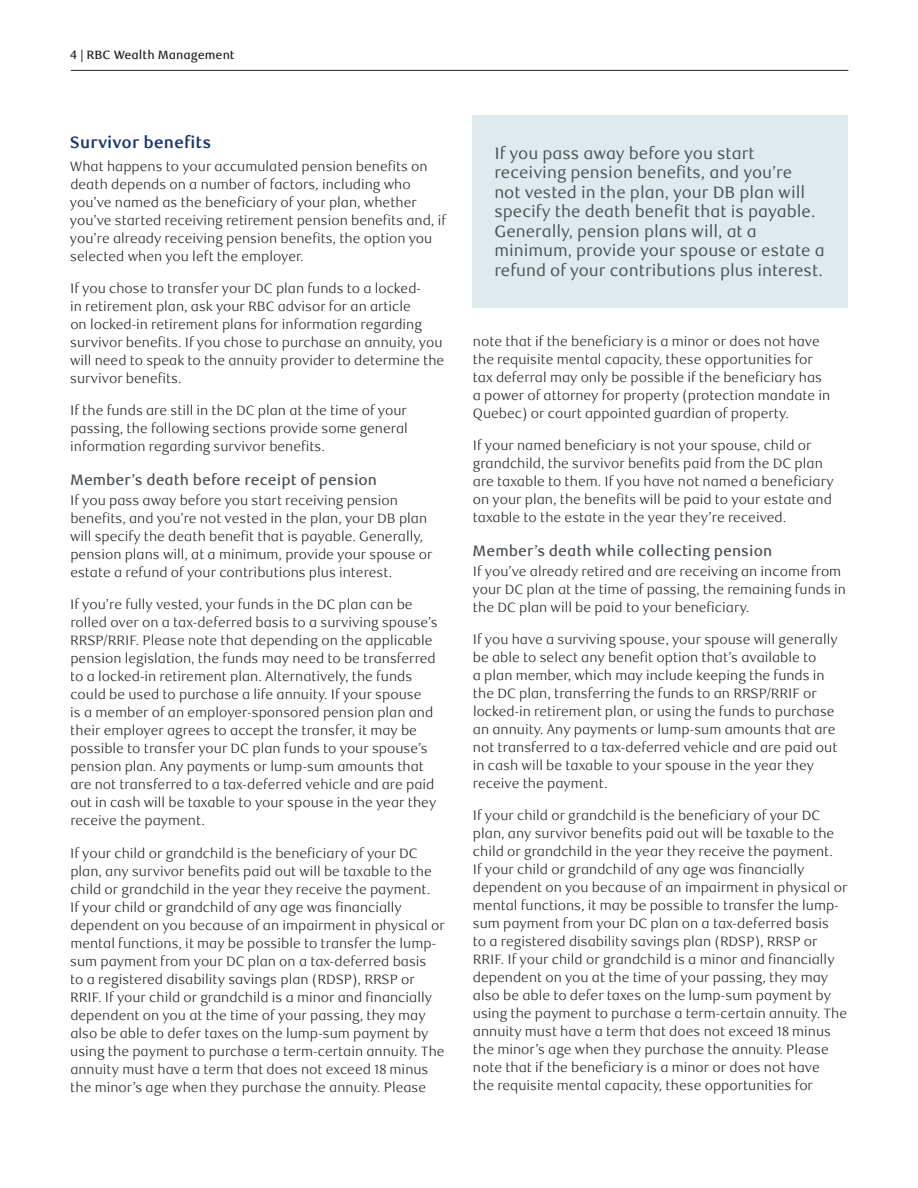
<style>
.page{position:relative;width:918px;height:1188px;background:#fff}
.page>*{position:absolute;margin:0;border:0;box-sizing:border-box;transform-origin:0 0}
.t1{font:16.5px/19.5px "RBC Text";color:#484e54}
.t2{font:700 16.5px "RBC Text";color:#1c366c}
.t3{font:500 15px "RBC Text";color:#484e54}
.t4{font:300 13.5px/18px "RBC Text";color:#231f20}
.t5{font:500 12px "RBC Text";color:#231f20}
</style>
<div class="page">
<hr style="left:71px;top:70px;width:777px;height:1px;background:#231f20">
<div style="left:473px;top:115px;width:375px;height:193px;background:#dfeaef"></div>
<p class="t5" style="left:70px;top:47px;width:166px">4 | RBC Wealth Management</p>
<p class="t2" style="left:70px;top:133px;width:143px">Survivor benefits</p>
<p class="t4" style="left:70px;top:157px;width:378px">What happens to your accumulated pension benefits on death depends on a number of factors, including who you’ve named as the beneficiary of your plan, whether you’ve started receiving retirement pension benefits and, if you’re already receiving pension benefits, the option you selected when you left the employer.</p>
<p class="t4" style="left:70px;top:280px;width:376px">If you chose to transfer your DC plan funds to a locked-<br>in retirement plan, ask your RBC advisor for an article<br>on locked-in retirement plans for information regarding survivor benefits. If you chose to purchase an annuity, you will need to speak to the annuity provider to determine the survivor benefits.</p>
<p class="t4" style="left:70px;top:402px;width:339px;text-align:justify">If the funds are still in the DC plan at the time of your passing, the following sections provide some general information regarding survivor benefits.</p>
<p class="t3" style="left:70px;top:471px;width:308px">Member’s death before receipt of pension</p>
<p class="t4" style="left:70px;top:492px;width:364px">If you pass away before you start receiving pension benefits, and you’re not vested in the plan, your DB plan will specify the death benefit that is payable. Generally, pension plans will, at a minimum, provide your spouse or estate a refund of your contributions plus interest.</p>
<p class="t4" style="left:70px;top:596px;width:369px">If you’re fully vested, your funds in the DC plan can be rolled over on a tax-deferred basis to a surviving spouse’s RRSP/RRIF. Please note that depending on the applicable pension legislation, the funds may need to be transferred to a locked-in retirement plan. Alternatively, the funds could be used to purchase a life annuity. If your spouse<br>is a member of an employer-sponsored pension plan and their employer agrees to accept the transfer, it may be possible to transfer your DC plan funds to your spouse’s pension plan. Any payments or lump-sum amounts that are not transferred to a tax-deferred vehicle and are paid out in cash will be taxable to your spouse in the year they receive the payment.</p>
<p class="t4" style="left:70px;top:844px;width:376px">If your child or grandchild is the beneficiary of your DC plan, any survivor benefits paid out will be taxable to the child or grandchild in the year they receive the payment.<br>If your child or grandchild of any age was financially dependent on you because of an impairment in physical or mental functions, it may be possible to transfer the lump&shy;sum payment from your DC plan on a tax-deferred basis<br>to a registered disability savings plan (RDSP), RRSP or RRIF. If your child or grandchild is a minor and financially dependent on you at the time of your passing, they may also be able to defer taxes on the lump-sum payment by using the payment to purchase a term-certain annuity. The annuity must have a term that does not exceed 18 minus the minor’s age when they purchase the annuity. Please</p>
<p class="t1" style="left:494px;top:144px;width:332px">If you pass away before you start receiving pension benefits, and you’re<br>not vested in the plan, your DB plan will specify the death benefit that is payable.<br>Generally, pension plans will, at a minimum, provide your spouse or estate a refund of your contributions plus interest.</p>
<p class="t4" style="left:473px;top:332px;width:359px">note that if the beneficiary is a minor or does not have the requisite mental capacity, these opportunities for tax deferral may only be possible if the beneficiary has a power of attorney for property (protection mandate in Quebec) or court appointed guardian of property.</p>
<p class="t4" style="left:473px;top:437px;width:362px">If your named beneficiary is not your spouse, child or grandchild, the survivor benefits paid from the DC plan are taxable to them. If you have not named a beneficiary on your plan, the benefits will be paid to your estate and taxable to the estate in the year they’re received.</p>
<p class="t3" style="left:473px;top:542px;width:301px">Member’s death while collecting pension</p>
<p class="t4" style="left:473px;top:563px;width:375px">If you’ve already retired and are receiving an income from your DC plan at the time of passing, the remaining funds in the DC plan will be paid to your beneficiary.</p>
<p class="t4" style="left:473px;top:631px;width:366px">If you have a surviving spouse, your spouse will generally be able to select any benefit option that’s available to<br>a plan member, which may include keeping the funds in the DC plan, transferring the funds to an RRSP/RRIF or locked-in retirement plan, or using the funds to purchase an annuity. Any payments or lump-sum amounts that are not transferred to a tax-deferred vehicle and are paid out in cash will be taxable to your spouse in the year they receive the payment.</p>
<p class="t4" style="left:473px;top:807px;width:376px">If your child or grandchild is the beneficiary of your DC plan, any survivor benefits paid out will be taxable to the child or grandchild in the year they receive the payment.<br>If your child or grandchild of any age was financially dependent on you because of an impairment in physical or mental functions, it may be possible to transfer the lump&shy;sum payment from your DC plan on a tax-deferred basis<br>to a registered disability savings plan (RDSP), RRSP or RRIF. If your child or grandchild is a minor and financially dependent on you at the time of your passing, they may also be able to defer taxes on the lump-sum payment by using the payment to purchase a term-certain annuity. The annuity must have a term that does not exceed 18 minus the minor’s age when they purchase the annuity. Please note that if the beneficiary is a minor or does not have<br>the requisite mental capacity, these opportunities for</p>
</div>
